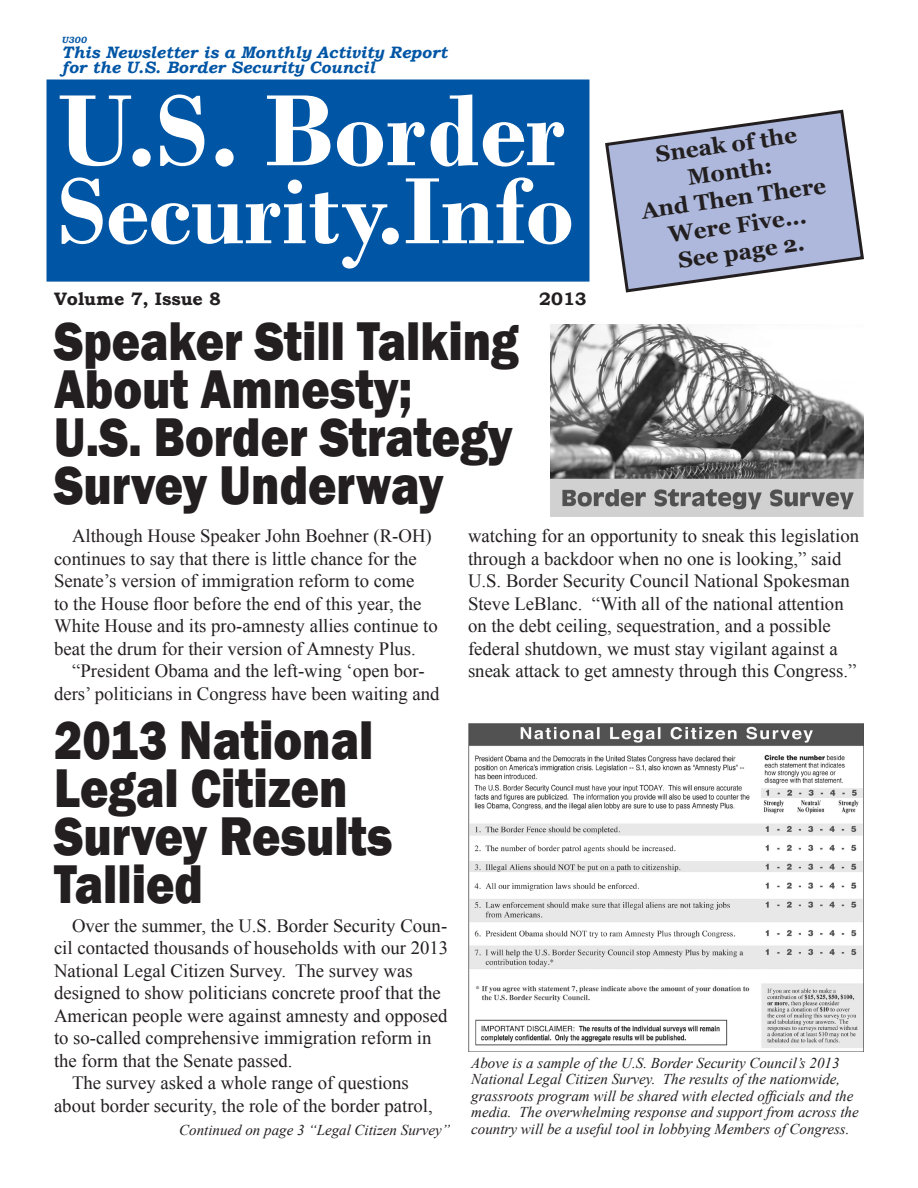
<style>
.page{position:relative;width:918px;height:1188px;background:#fff}
.page>*{position:absolute;margin:0;border:0;box-sizing:border-box;transform-origin:0 0}
.t1{font:700 106.5px "Bodoni";color:#fff}
.t2{font:700 99px "Bodoni";color:#fff}
.headlines{font:800 56.1px/48px "Franklin Gothic";color:#231f20;scale:.86 1}
.t3{font:700 22.5px/27px "Georgia";color:#231f20;text-align:center}
.Body{font:18.75px/22.5px "Times New Roman";color:#231f20}
.t4{font:700 18px "Bookman Old Style";color:#231f20}
.t5{font:italic 700 16.5px/15px "Bookman Old Style";color:#0155a5}
.captions{font:italic 15px/16.5px "Times New Roman";color:#231f20}
.t6{font:italic 700 9px "Bookman Old Style";color:#0155a5}
</style>
<div class="page">
<div style="left:46px;top:79px;width:544px;height:203px;background:#0155a5"></div>
<svg style="left:605px;top:109px;width:259px;height:184px"></svg>
<img style="left:468px;top:723px;width:396px;height:328px">
<img style="left:551px;top:324px;width:313px;height:192px">
<p class="t6" style="left:62px;top:34px;width:27px">U300</p>
<p class="t5" style="left:62px;top:45px;width:387px">This Newsletter is a Monthly Activity Report for the U.S. Border Security Council</p>
<p class="t1" style="left:58px;top:68px;width:509px">U.S. Border</p>
<p class="t2" style="left:58px;top:152px;width:518px">Security.Info</p>
<p class="t4" style="left:54px;top:286px;width:169px">Volume 7, Issue 8</p>
<p class="t4" style="left:539px;top:286px;width:49px">2013</p>
<p class="headlines" style="left:54px;top:317px;width:542px">Speaker Still Talking<br>About Amnesty;<br>U.S. Border Strategy<br>Survey Underway</p>
<p class="t3" style="left:632px;top:144px;width:188px;rotate:-8deg">Sneak of the<br>Month:<br>And Then There<br>Were Five...<br>See page 2.</p>
<p class="Body" style="left:54px;top:524px;width:385px;text-indent:18px">Although House Speaker John Boehner (R-OH) continues to say that there is little chance for the Senate’s version of immigration reform to come<br>to the House floor before the end of this year, the White House and its pro-amnesty allies continue to beat the drum for their version of Amnesty Plus.</p>
<p class="Body" style="left:54px;top:659px;width:387px;text-align:center">“President Obama and the left-wing ‘open bor&shy;ders’ politicians in Congress have been waiting and</p>
<p class="headlines" style="left:54px;top:716px;width:395px">2013 National<br>Legal Citizen<br>Survey Results<br>Tallied</p>
<p class="Body" style="left:54px;top:914px;width:396px;text-indent:18px">Over the summer, the U.S. Border Security Coun&shy;cil contacted thousands of households with our 2013<br>National Legal Citizen Survey. The survey was designed to show politicians concrete proof that the American people were against amnesty and opposed to so-called comprehensive immigration reform in the form that the Senate passed.</p>
<p class="Body" style="left:54px;top:1071px;width:380px;text-align:center">The survey asked a whole range of questions about border security, the role of the border patrol,</p>
<p class="captions" style="left:179px;top:1121px;width:272px">Continued on page 3 “Legal Citizen Survey”</p>
<p class="Body" style="left:468px;top:524px;width:393px">watching for an opportunity to sneak this legislation through a backdoor when no one is looking,” said U.S. Border Security Council National Spokesman Steve LeBlanc. “With all of the national attention on the debt ceiling, sequestration, and a possible federal shutdown, we must stay vigilant against a sneak attack to get amnesty through this Congress.”</p>
<p class="captions" style="left:471px;top:1054px;width:389px">Above is a sample of the U.S. Border Security Council’s 2013<br>National Legal Citizen Survey. The results of the nationwide, grassroots program will be shared with elected officials and the media. The overwhelming response and support from across the country will be a useful tool in lobbying Members of Congress.</p>
</div>
